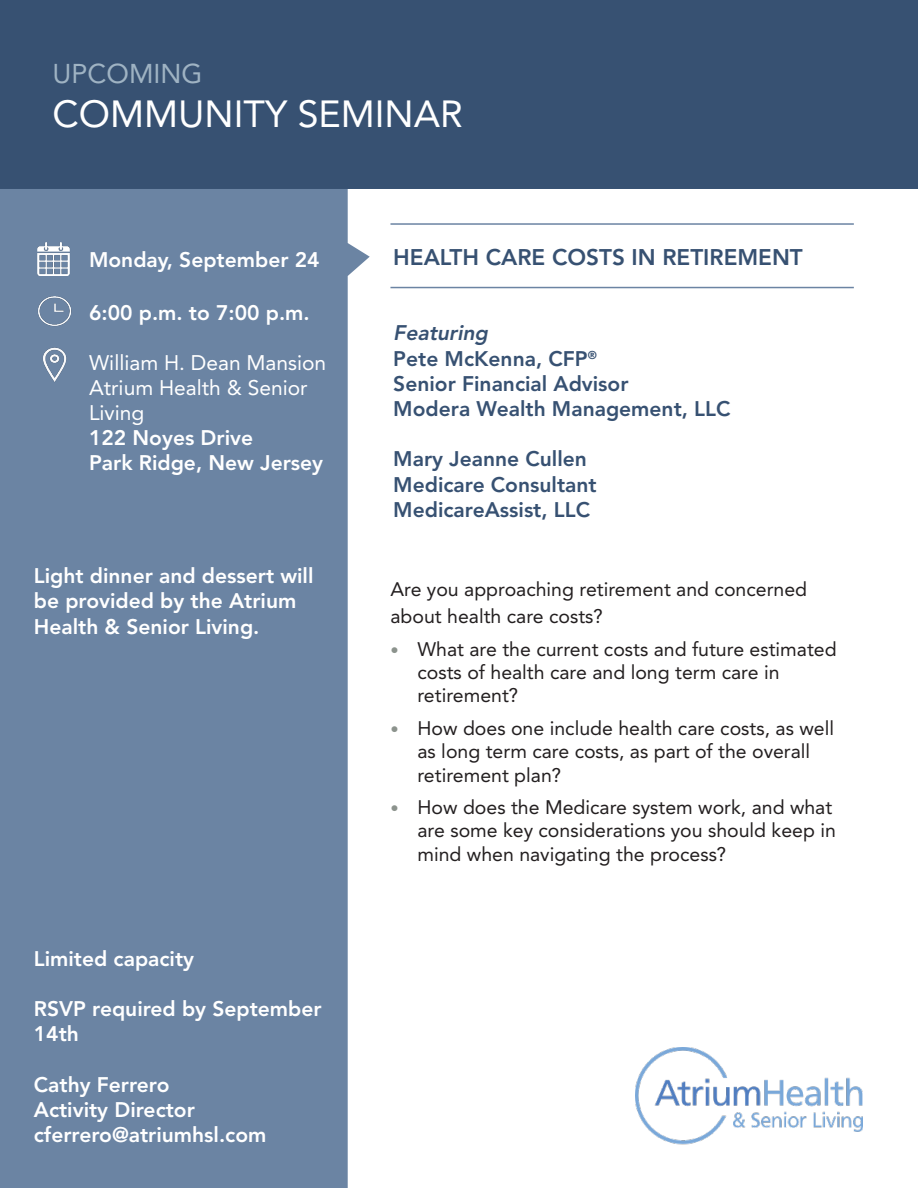
<style>
.page{position:relative;width:918px;height:1188px;background:#fff}
.page>*{position:absolute;margin:0;border:0;box-sizing:border-box;transform-origin:0 0}
.t1{font:37.5px "Avenir LT Std";color:#fff}
.t2{font:27px "Avenir LT Std";color:#9fb3c3}
.t3{font:800 22.5px "Avenir LT Std";color:#375172}
.t4{font:800 21px/25.2px "Avenir LT Std";color:#fff}
.t5{font:800 21px "Avenir LT Std";color:#375172}
.t6{font:21px/25.2px "Avenir LT Std";color:#fff}
.t7{font:italic 800 21px "Avenir LT Std";color:#375172}
.t8{font:19.5px/23.4px "Avenir LT Std";color:#231f20}
.s1{font-size:16.5px;color:#8c938d}
</style>
<div class="page">
<div style="left:0;top:190px;width:370px;height:998px;background:#6b84a3"></div>
<div style="left:0;top:0;width:918px;height:190px;background:#375172"></div>
<img style="left:36px;top:242px;width:36px;height:33px">
<img style="left:37px;top:295px;width:36px;height:33px">
<hr style="left:390px;top:223px;width:464px;height:2px;background:#6b84a3">
<hr style="left:390px;top:287px;width:464px;height:1px;background:#6b84a3">
<img style="left:636px;top:1048px;width:227px;height:97px">
<img style="left:34px;top:346px;width:39px;height:36px">
<p class="t2" style="left:52px;top:58px;width:152px">UPCOMING</p>
<p class="t1" style="left:52px;top:92px;width:412px">COMMUNITY SEMINAR</p>
<p class="t4" style="left:89px;top:247px;width:232px">Monday, September 24</p>
<p class="t4" style="left:89px;top:300px;width:222px">6:00 p.m. to 7:00 p.m.</p>
<p class="t6" style="left:89px;top:350px;width:239px">William H. Dean Mansion<br>Atrium Health &amp; Senior<br>Living</p>
<p class="t4" style="left:89px;top:425px;width:166px">122 Noyes Drive</p>
<p class="t4" style="left:89px;top:451px;width:236px">Park Ridge, New Jersey</p>
<p class="t4" style="left:34px;top:563px;width:281px">Light dinner and dessert will be provided by the Atrium<br>Health &amp; Senior Living.</p>
<p class="t4" style="left:34px;top:946px;width:162px">Limited capacity</p>
<p class="t4" style="left:34px;top:996px;width:289px">RSVP required by September<br>14th</p>
<p class="t4" style="left:34px;top:1072px;width:137px">Cathy Ferrero</p>
<p class="t4" style="left:34px;top:1097px;width:163px">Activity Director</p>
<p class="t4" style="left:34px;top:1122px;width:234px">cferrero@atriumhsl.com</p>
<p class="t3" style="left:393px;top:244px;width:411px">HEALTH CARE COSTS IN RETIREMENT</p>
<p class="t7" style="left:393px;top:321px;width:100px">Featuring</p>
<p class="t5" style="left:393px;top:346px;width:205px">Pete McKenna, CFP<sup>®</sup></p>
<p class="t5" style="left:393px;top:371px;width:237px">Senior Financial Advisor</p>
<p class="t5" style="left:393px;top:396px;width:339px">Modera Wealth Management, LLC</p>
<p class="t5" style="left:393px;top:447px;width:195px">Mary Jeanne Cullen</p>
<p class="t5" style="left:393px;top:472px;width:205px">Medicare Consultant</p>
<p class="t5" style="left:393px;top:497px;width:198px">MedicareAssist, LLC</p>
<p class="t8" style="left:390px;top:576px;width:418px;line-height:27px">Are you approaching retirement and concerned about health care costs?</p>
<p class="t8" style="left:417px;top:637px;width:421px;text-indent:-27px"><span class="s1">•</span> What are the current costs and future estimated costs of health care and long term care in retirement?</p>
<p class="t8" style="left:417px;top:716px;width:418px;text-indent:-27px"><span class="s1">•</span> How does one include health care costs, as well as long term care costs, as part of the overall retirement plan?</p>
<p class="t8" style="left:417px;top:796px;width:420px;text-indent:-27px"><span class="s1">•</span> How does the Medicare system work, and what are some key considerations you should keep in mind when navigating the process?</p>
</div>
